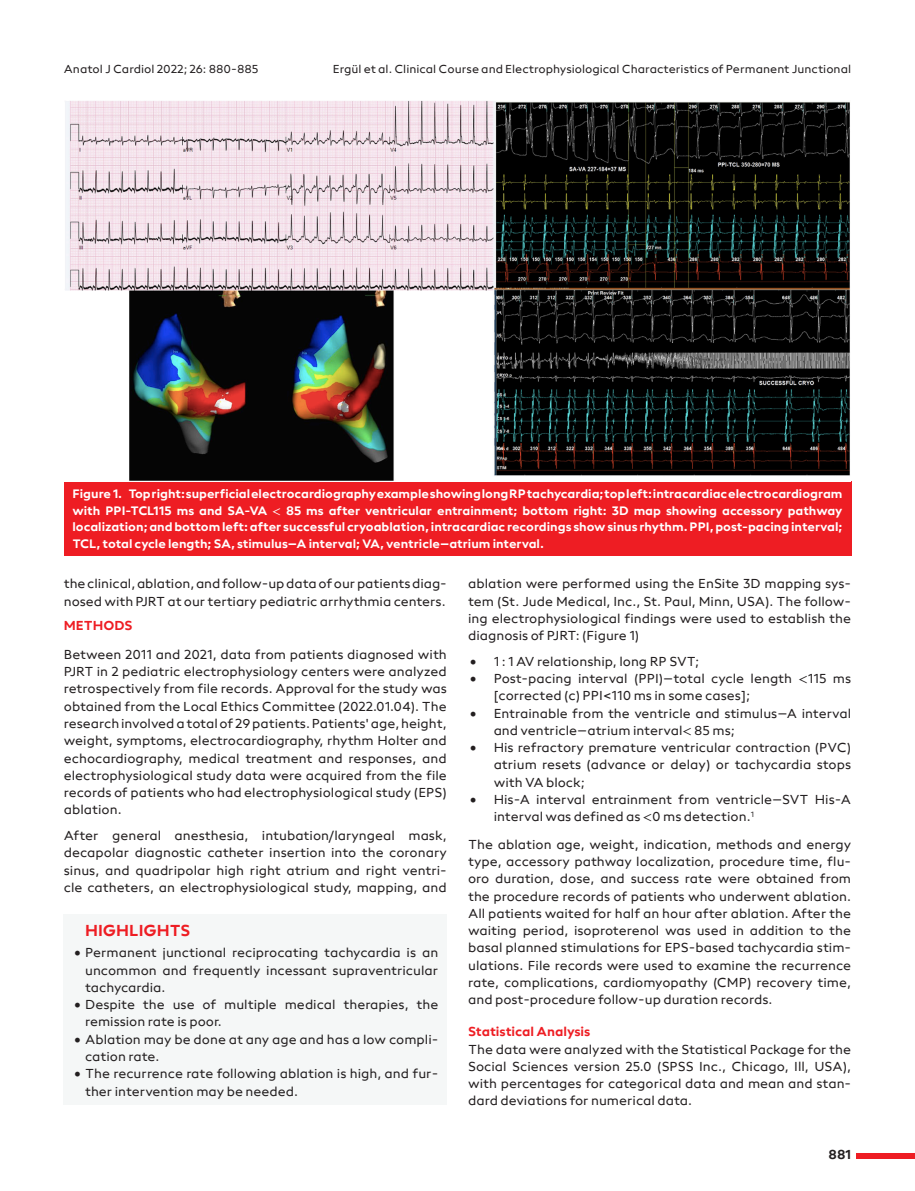
<style>
.page{position:relative;width:915px;height:1191px;background:#fff}
.page>*{position:absolute;margin:0;border:0;box-sizing:border-box;transform-origin:0 0}
.BX1_A_HEAD{font:16.5px "neue Radial A Bold";color:#ee1d23}
.TXT{font:13.5px/17.2px "neue Radial A Regular";color:#231f20}
.TXI{font:13.5px/17.2px "neue Radial A Regular";color:#231f20;text-align:justify}
.t1{font:13.5px "neue Radial A Bold";color:#ee1d23}
.t2{font:13.5px "neue Radial A Bold";color:#231f20}
.FC{font:12.75px/16.5px "neue Radial A Bold";color:#fff;text-align:justify}
.t3{font:12px "neue Radial A Regular";color:#231f20}
.s1{font-family:"STIX General"}
</style>
<div class="page">
<div style="left:856px;top:1152px;width:58px;height:6px;background:#ee1d23"></div>
<div style="left:64px;top:914px;width:382px;height:30px;background:#f5f7f7"></div>
<div style="left:64px;top:938px;width:382px;height:61px;background:#f5f7f7"></div>
<div style="left:64px;top:989px;width:382px;height:45px;background:#f5f7f7"></div>
<div style="left:64px;top:1024px;width:382px;height:44px;background:#f5f7f7"></div>
<div style="left:64px;top:1058px;width:382px;height:46px;background:#f5f7f7"></div>
<div style="left:64px;top:481px;width:786px;height:75px;background:#ee1d23"></div>
<img style="left:65px;top:101px;width:784px;height:380px">
<p class="t3" style="left:64px;top:61px;width:196px">Anatol J Cardiol 2022; 26: 880-885</p>
<p class="t3" style="left:333px;top:61px;width:519px">Ergül et al. Clinical Course and Electrophysiological Characteristics of Permanent Junctional</p>
<p class="FC" style="left:72px;top:485px;width:771px">Figure 1. Top right: superficial electrocardiography example showing long RP tachycardia; top left: intracardiac electrocardiogram with PPI-TCL115 ms and SA-VA <span class="s1">&lt;</span> 85 ms after ventricular entrainment; bottom right: 3D map showing accessory pathway localization; and bottom left: after successful cryoablation, intracardiac recordings show sinus rhythm. PPI, post-pacing interval; TCL, total cycle length; SA, stimulus–A interval; VA, ventricle–atrium interval.</p>
<p class="TXT" style="left:64px;top:575px;width:384px">the clinical, ablation, and follow-up data of our patients diag&shy;nosed with PJRT at our tertiary pediatric arrhythmia centers.</p>
<h1 class="t1" style="left:64px;top:617px;width:70px">METHODS</h1>
<p class="TXT" style="left:64px;top:645px;width:384px;text-align:justify">Between 2011 and 2021, data from patients diagnosed with PJRT in 2 pediatric electrophysiology centers were analyzed retrospectively from file records. Approval for the study was obtained from the Local Ethics Committee (2022.01.04). The research involved a total of 29 patients. Patients' age, height, weight, symptoms, electrocardiography, rhythm Holter and echocardiography, medical treatment and responses, and electrophysiological study data were acquired from the file records of patients who had electrophysiological study (EPS) ablation.</p>
<p class="TXI" style="left:64px;top:826px;width:384px">After general anesthesia, intubation/laryngeal mask, decapolar diagnostic catheter insertion into the coronary sinus, and quadripolar high right atrium and right ventri&shy;cle catheters, an electrophysiological study, mapping, and</p>
<p class="BX1_A_HEAD" style="left:85px;top:920px;width:107px">HIGHLIGHTS</p>
<p class="TXT" style="left:85px;top:944px;width:354px;text-align:justify;text-indent:-13px">• Permanent junctional reciprocating tachycardia is an uncommon and frequently incessant supraventricular tachycardia.</p>
<p class="TXT" style="left:85px;top:996px;width:354px;text-indent:-13px">• Despite the use of multiple medical therapies, the remission rate is poor.</p>
<p class="TXT" style="left:85px;top:1030px;width:354px;text-indent:-13px">• Ablation may be done at any age and has a low compli&shy;cation rate.</p>
<p class="TXT" style="left:85px;top:1065px;width:354px;text-indent:-13px">• The recurrence rate following ablation is high, and fur&shy;ther intervention may be needed.</p>
<p class="TXI" style="left:468px;top:575px;width:384px">ablation were performed using the EnSite 3D mapping sys&shy;tem (St. Jude Medical, Inc., St. Paul, Minn, USA). The follow&shy;ing electrophysiological findings were used to establish the diagnosis of PJRT: (Figure 1)</p>
<p class="TXT" style="left:468px;top:652px;width:232px">• 1 : 1 AV relationship, long RP SVT;</p>
<p class="TXT" style="left:493px;top:670px;width:359px;text-indent:-26px">• Post-pacing interval (PPI)–total cycle length <span class="s1">&lt;</span>115 ms [corrected (c) PPI&lt;110 ms in some cases];</p>
<p class="TXT" style="left:493px;top:704px;width:359px;text-indent:-26px">• Entrainable from the ventricle and stimulus–A interval and ventricle–atrium interval<span class="s1">&lt;</span> 85 ms;</p>
<p class="TXT" style="left:493px;top:739px;width:359px;text-align:justify;text-indent:-26px">• His refractory premature ventricular contraction (PVC) atrium resets (advance or delay) or tachycardia stops with VA block;</p>
<p class="TXT" style="left:493px;top:790px;width:359px;text-indent:-26px">• His-A interval entrainment from ventricle–SVT His-A interval was defined as <span class="s1">&lt;</span>0 ms detection.<sup>1</sup></p>
<p class="TXT" style="left:468px;top:835px;width:384px;text-align:justify">The ablation age, weight, indication, methods and energy type, accessory pathway localization, procedure time, flu&shy;oro duration, dose, and success rate were obtained from the procedure records of patients who underwent ablation.<br>All patients waited for half an hour after ablation. After the waiting period, isoproterenol was used in addition to the basal planned stimulations for EPS-based tachycardia stim&shy;ulations. File records were used to examine the recurrence rate, complications, cardiomyopathy (CMP) recovery time, and post-procedure follow-up duration records.</p>
<h2 class="t1" style="left:468px;top:1023px;width:124px">Statistical Analysis</h2>
<p class="TXT" style="left:468px;top:1040px;width:384px;text-align:justify">The data were analyzed with the Statistical Package for the Social Sciences version 25.0 (SPSS Inc., Chicago, Ill, USA), with percentages for categorical data and mean and stan&shy;dard deviations for numerical data.</p>
<p class="t2" style="left:828px;top:1146px;width:24px">881</p>
</div>
